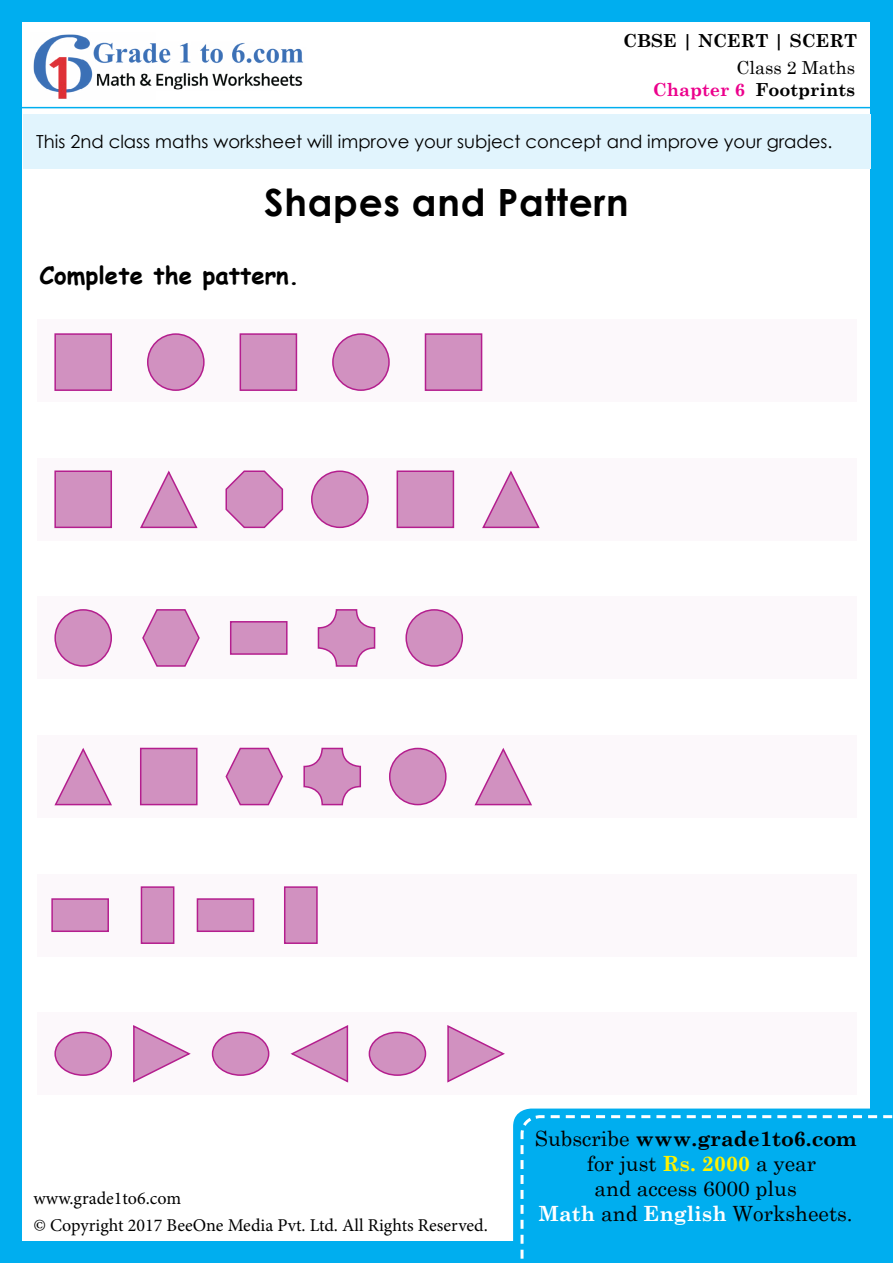
<style>
.page{position:relative;width:893px;height:1263px;background:#00aeef}
.page>*{position:absolute;margin:0;border:0;box-sizing:border-box;transform-origin:0 0}
.t1{font:700 37.5px "Century Gothic";letter-spacing:.02em;color:#000}
.t2{font:700 24px "Comic Sans MS";color:#000}
.t3{font:21px/25.2px "Century Schoolbook";color:#000;text-align:center}
.t4{font:18px "Century Gothic";color:#000}
.t5{font:18px/26.5px "Minion Pro";color:#000}
.t6{font:18px/21.6px "Century Schoolbook";color:#000;text-align:right}
.t7{font:700 18px "Century Schoolbook";color:#000}
.s1{font-weight:700;color:#ec008c}
.s2{font-weight:700}
.s3{font-weight:700;color:#fff200}
.s4{font-weight:700;color:#fff}
</style>
<div class="page">
<div style="left:23px;top:22px;width:847px;height:1218px;background:#fff"></div>
<img style="left:33px;top:34px;width:270px;height:65px">
<hr style="left:22px;top:107px;width:849px;height:1px;background:#00aeef">
<svg style="left:513px;top:1108px;width:357px;height:133px;background:#18b5f0"></svg>
<div style="left:519px;top:1114px;width:374px;height:145px;background:#00aeef"></div>
<div style="left:23px;top:114px;width:847px;height:54px;background:#e1f4fd"></div>
<div style="left:37px;top:319px;width:819px;height:83px;background:#fcf8fb"></div>
<div style="left:37px;top:458px;width:819px;height:82px;background:#fcf8fb"></div>
<div style="left:37px;top:597px;width:819px;height:82px;background:#fcf8fb"></div>
<div style="left:37px;top:735px;width:819px;height:83px;background:#fcf8fb"></div>
<div style="left:37px;top:874px;width:819px;height:82px;background:#fcf8fb"></div>
<div style="left:37px;top:1012px;width:819px;height:83px;background:#fcf8fb"></div>
<div style="left:55px;top:610px;width:56px;height:56px;background:#d191c0;border-radius:50%"></div>
<div style="left:54px;top:609px;width:58px;height:58px;border:2px solid #b41e8e;border-radius:50%"></div>
<div style="left:406px;top:610px;width:56px;height:56px;background:#d191c0;border-radius:50%"></div>
<div style="left:405px;top:609px;width:58px;height:58px;border:2px solid #b41e8e;border-radius:50%"></div>
<svg style="left:318px;top:610px;width:57px;height:56px;fill:#d191c0"></svg>
<div style="left:318px;top:609px;width:57px;height:58px;border:2px solid #b41e8e;border-radius:18px"></div>
<svg style="left:142px;top:609px;width:58px;height:58px"></svg>
<div style="left:230px;top:621px;width:58px;height:34px;background:#d191c0;border:2px solid #b41e8e"></div>
<div style="left:51px;top:898px;width:58px;height:34px;background:#d191c0;border:2px solid #b41e8e"></div>
<div style="left:197px;top:898px;width:57px;height:34px;background:#d191c0;border:2px solid #b41e8e"></div>
<div style="left:141px;top:886px;width:33px;height:58px;background:#d191c0;border:2px solid #b41e8e"></div>
<div style="left:284px;top:886px;width:34px;height:58px;background:#d191c0;border:2px solid #b41e8e"></div>
<svg style="left:54px;top:748px;width:58px;height:58px"></svg>
<svg style="left:474px;top:748px;width:58px;height:58px"></svg>
<svg style="left:304px;top:748px;width:56px;height:56px;fill:#d191c0"></svg>
<div style="left:303px;top:748px;width:58px;height:57px;border:2px solid #b41e8e;border-radius:18px"></div>
<svg style="left:225px;top:747px;width:58px;height:59px"></svg>
<div style="left:140px;top:748px;width:58px;height:57px;background:#d191c0;border:2px solid #b41e8e"></div>
<div style="left:390px;top:748px;width:56px;height:56px;background:#d191c0;border-radius:50%"></div>
<div style="left:389px;top:748px;width:58px;height:57px;border:2px solid #b41e8e;border-radius:50%"></div>
<svg style="left:133px;top:1025px;width:58px;height:58px"></svg>
<svg style="left:447px;top:1025px;width:58px;height:58px"></svg>
<svg style="left:290px;top:1025px;width:59px;height:58px"></svg>
<div style="left:55px;top:1032px;width:56px;height:43px;background:#d191c0;border-radius:50%"></div>
<div style="left:54px;top:1032px;width:58px;height:44px;border:2px solid #b41e8e;border-radius:50%"></div>
<div style="left:369px;top:1032px;width:56px;height:43px;background:#d191c0;border-radius:50%"></div>
<div style="left:369px;top:1032px;width:57px;height:44px;border:2px solid #b41e8e;border-radius:50%"></div>
<div style="left:213px;top:1032px;width:56px;height:43px;background:#d191c0;border-radius:50%"></div>
<div style="left:212px;top:1032px;width:57px;height:44px;border:2px solid #b41e8e;border-radius:50%"></div>
<div style="left:54px;top:470px;width:58px;height:58px;background:#d191c0;border:2px solid #b41e8e"></div>
<div style="left:397px;top:470px;width:57px;height:58px;background:#d191c0;border:2px solid #b41e8e"></div>
<svg style="left:225px;top:470px;width:59px;height:59px"></svg>
<div style="left:312px;top:471px;width:56px;height:56px;background:#d191c0;border-radius:50%"></div>
<div style="left:311px;top:470px;width:58px;height:58px;border:2px solid #b41e8e;border-radius:50%"></div>
<svg style="left:140px;top:470px;width:58px;height:59px"></svg>
<svg style="left:482px;top:470px;width:58px;height:59px"></svg>
<div style="left:54px;top:333px;width:58px;height:58px;background:#d191c0;border:2px solid #b41e8e"></div>
<div style="left:240px;top:333px;width:57px;height:58px;background:#d191c0;border:2px solid #b41e8e"></div>
<div style="left:425px;top:333px;width:57px;height:58px;background:#d191c0;border:2px solid #b41e8e"></div>
<div style="left:148px;top:334px;width:56px;height:56px;background:#d191c0;border-radius:50%"></div>
<div style="left:147px;top:333px;width:58px;height:58px;border:2px solid #b41e8e;border-radius:50%"></div>
<div style="left:333px;top:334px;width:56px;height:56px;background:#d191c0;border-radius:50%"></div>
<div style="left:332px;top:333px;width:58px;height:58px;border:2px solid #b41e8e;border-radius:50%"></div>
<p class="t7" style="left:623px;top:27px;width:235px">CBSE | NCERT | SCERT</p>
<p class="t6" style="left:653px;top:55px;width:204px">Class 2 Maths<br><span class="s1">Chapter 6</span> <span class="s2">Footprints</span></p>
<p class="t4" style="left:36px;top:129px;width:798px">This 2nd class maths worksheet will improve your subject concept and improve your grades.</p>
<h1 class="t1" style="left:264px;top:174px;width:366px">Shapes and Pattern</h1>
<p class="t2" style="left:39px;top:258px;width:261px">Complete the pattern.</p>
<p class="t5" style="left:33px;top:1185px;width:456px">www.grade1to6.com<br>© Copyright 2017 BeeOne Media Pvt. Ltd. All Rights Reserved.</p>
<p class="t3" style="left:535px;top:1124px;width:323px">Subscribe <span class="s2">www.grade1to6.com </span>for just <span class="s3">Rs.</span> <span class="s3">20</span><span class="s3">00</span> a year<br>and access 6000 plus<br><span class="s4">Math</span> and <span class="s4">English</span> Worksheets.</p>
</div>
